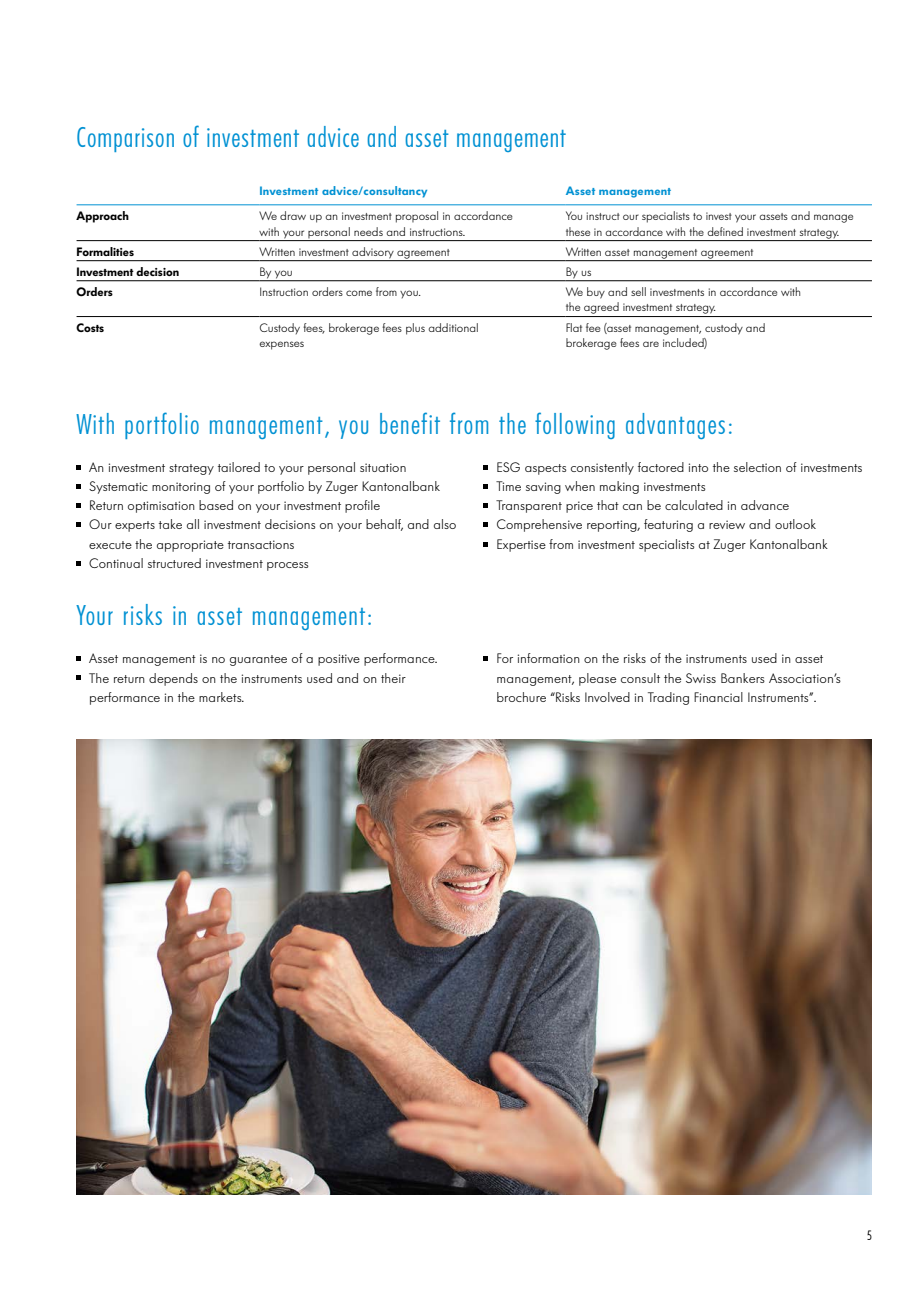
<style>
.page{position:relative;width:923px;height:1297px;background:#fff}
.page>*{position:absolute;margin:0;border:0;box-sizing:border-box;transform-origin:0 0}
.t1{font:300 28.5px "Futura Condensed BQ";letter-spacing:.05em;color:#0091d3}
.t2{font:300 13.5px/19.2px "Futura BQ";letter-spacing:.005em;color:#000}
.t3{font:300 13.5px "Futura Condensed BQ";color:#000}
.t4{font:300 12px/15.8px "Futura BQ";color:#000}
.t5{font:600 12px "Futura BQ";color:#000}
.t6{font:600 12px "Futura BQ";letter-spacing:.02em;color:#0091d3}
</style>
<div class="page">
<svg style="left:77px;top:465px;width:4px;height:5px"></svg>
<svg style="left:77px;top:484px;width:4px;height:5px"></svg>
<svg style="left:77px;top:504px;width:4px;height:4px"></svg>
<svg style="left:77px;top:523px;width:4px;height:4px"></svg>
<svg style="left:77px;top:561px;width:4px;height:4px"></svg>
<hr style="left:77px;top:204px;width:182px;height:1px;background:#0091d3">
<hr style="left:259px;top:204px;width:307px;height:1px;background:#0091d3">
<hr style="left:566px;top:204px;width:306px;height:1px;background:#0091d3">
<hr style="left:77px;top:240px;width:182px;height:1px;background:#000">
<hr style="left:259px;top:240px;width:307px;height:1px;background:#000">
<hr style="left:566px;top:240px;width:306px;height:1px;background:#000">
<hr style="left:77px;top:260px;width:182px;height:1px;background:#000">
<hr style="left:259px;top:260px;width:307px;height:1px;background:#000">
<hr style="left:566px;top:260px;width:306px;height:1px;background:#000">
<hr style="left:77px;top:280px;width:182px;height:1px;background:#000">
<hr style="left:259px;top:280px;width:307px;height:1px;background:#000">
<hr style="left:566px;top:280px;width:306px;height:1px;background:#000">
<hr style="left:77px;top:316px;width:182px;height:1px;background:#000">
<hr style="left:259px;top:316px;width:307px;height:1px;background:#000">
<hr style="left:566px;top:316px;width:306px;height:1px;background:#000">
<svg style="left:484px;top:465px;width:4px;height:5px"></svg>
<svg style="left:484px;top:484px;width:4px;height:5px"></svg>
<svg style="left:484px;top:504px;width:4px;height:4px"></svg>
<svg style="left:484px;top:523px;width:4px;height:4px"></svg>
<svg style="left:484px;top:542px;width:4px;height:4px"></svg>
<img style="left:77px;top:740px;width:795px;height:455px">
<svg style="left:77px;top:657px;width:4px;height:4px"></svg>
<svg style="left:77px;top:676px;width:4px;height:4px"></svg>
<svg style="left:484px;top:657px;width:4px;height:4px"></svg>
<h1 class="t1" style="left:77px;top:121px;width:491px">Comparison of investment advice and asset management</h1>
<p class="t6" style="left:259px;top:183px;width:170px">Investment advice/consultancy</p>
<p class="t6" style="left:566px;top:183px;width:107px">Asset management</p>
<p class="t5" style="left:77px;top:208px;width:54px">Approach</p>
<p class="t4" style="left:259px;top:208px;width:255px">We draw up an investment proposal in accordance with your personal needs and instructions.</p>
<p class="t4" style="left:566px;top:208px;width:289px">You instruct our specialists to invest your assets and manage these in accordance with the defined investment strategy.</p>
<p class="t5" style="left:77px;top:244px;width:59px">Formalities</p>
<p class="t4" style="left:259px;top:243px;width:192px">Written investment advisory agreement</p>
<p class="t4" style="left:566px;top:243px;width:189px">Written asset management agreement</p>
<p class="t5" style="left:77px;top:264px;width:104px">Investment decision</p>
<p class="t4" style="left:259px;top:264px;width:35px">By you</p>
<p class="t4" style="left:566px;top:264px;width:27px">By us</p>
<p class="t5" style="left:77px;top:284px;width:38px">Orders</p>
<p class="t4" style="left:259px;top:284px;width:163px">Instruction orders come from you.</p>
<p class="t4" style="left:566px;top:284px;width:237px">We buy and sell investments in accordance with the agreed investment strategy.</p>
<p class="t5" style="left:77px;top:319px;width:29px">Costs</p>
<p class="t4" style="left:259px;top:319px;width:221px">Custody fees, brokerage fees plus additional expenses</p>
<p class="t4" style="left:566px;top:319px;width:201px">Flat fee (asset management, custody and brokerage fees are included)</p>
<h1 class="t1" style="left:77px;top:408px;width:657px">With portfolio management, you benefit from the following advantages:</h1>
<p class="t2" style="left:89px;top:458px;width:369px">An investment strategy tailored to your personal situation Systematic monitoring of your portfolio by Zuger Kantonalbank Return optimisation based on your investment profile<br>Our experts take all investment decisions on your behalf, and also execute the appropriate transactions<br>Continual structured investment process</p>
<h1 class="t1" style="left:77px;top:599px;width:297px">Your risks in asset management:</h1>
<p class="t2" style="left:89px;top:649px;width:350px">Asset management is no guarantee of a positive performance.<br>The return depends on the instruments used and on their performance in the markets.</p>
<p class="t2" style="left:496px;top:458px;width:367px">ESG aspects consistently factored into the selection of investments Time saving when making investments<br>Transparent price that can be calculated in advance Comprehensive reporting, featuring a review and outlook Expertise from investment specialists at Zuger Kantonalbank</p>
<p class="t2" style="left:496px;top:649px;width:346px">For information on the risks of the instruments used in asset management, please consult the Swiss Bankers Association’s brochure “Risks Involved in Trading Financial Instruments”.</p>
<p class="t3" style="left:867px;top:1227px;width:6px">5</p>
</div>
